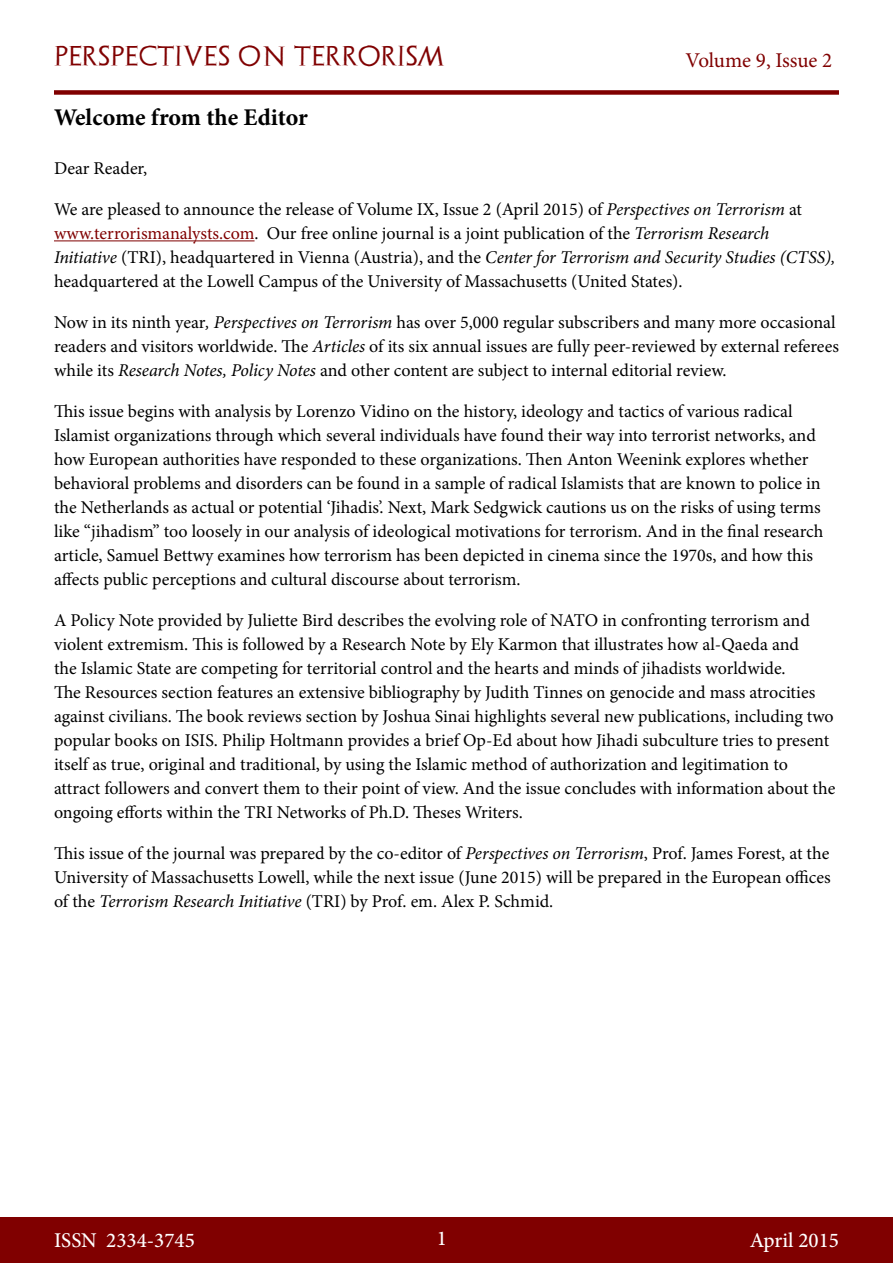
<style>
.page{position:relative;width:893px;height:1263px;background:#fff}
.page>*{position:absolute;margin:0;border:0;box-sizing:border-box;transform-origin:0 0}
.Article_Heading{font:700 24px "Minion Pro";color:#000}
.t1{font:500 21px "Minion Pro";color:#fff}
.t2{font:21px "Archeologicaps";letter-spacing:.045em;color:#800000}
.t3{font:21px "Minion Pro";letter-spacing:-.005em;color:#800000}
.t4{font:18px/24px "Minion Pro";color:#000}
.s1{font-style:italic}
.s2{color:#800000}
</style>
<div class="page">
<div style="left:0;top:1217px;width:893px;height:46px;background:#800000"></div>
<div style="left:54px;top:90px;width:785px;height:5px;background:#800000"></div>
<hr style="left:54px;top:240px;width:201px;height:1px;background:#800000">
<p class="t2" style="left:54px;top:43px;width:392px">PERSPECTIVES ON TERRORISM</p>
<p class="t3" style="left:686px;top:46px;width:148px">Volume 9, Issue 2</p>
<p class="Article_Heading" style="left:54px;top:101px;width:255px">Welcome from the Editor</p>
<p class="t4" style="left:54px;top:157px;width:95px">Dear Reader,</p>
<p class="t4" style="left:54px;top:197px;width:783px">We are pleased to announce the release of Volume IX, Issue 2 (April 2015) of <span class="s1">Perspectives on Terrorism</span> at <span class="s2">www.terrorismanalysts.com</span>. Our free online journal is a joint publication of the <span class="s1">Terrorism Research Initiative</span> (TRI), headquartered in Vienna (Austria), and the <span class="s1">Center for Terrorism and Security Studies (CTSS), </span>headquartered at the Lowell Campus of the University of Massachusetts (United States).</p>
<p class="t4" style="left:54px;top:310px;width:786px">Now in its ninth year<span class="s1">, Perspectives on Terrorism</span> has over 5,000 regular subscribers and many more occasional readers and visitors worldwide. The <span class="s1">Articles</span> of its six annual issues are fully peer-reviewed by external referees while its <span class="s1">Research Notes, Policy Notes</span> and other content are subject to internal editorial review.</p>
<p class="t4" style="left:54px;top:399px;width:771px">This issue begins with analysis by Lorenzo Vidino on the history, ideology and tactics of various radical Islamist organizations through which several individuals have found their way into terrorist networks, and how European authorities have responded to these organizations. Then Anton Weenink explores whether behavioral problems and disorders can be found in a sample of radical Islamists that are known to police in the Netherlands as actual or potential ‘Jihadis’. Next, Mark Sedgwick cautions us on the risks of using terms like “jihadism” too loosely in our analysis of ideological motivations for terrorism. And in the final research article, Samuel Bettwy examines how terrorism has been depicted in cinema since the 1970s, and how this affects public perceptions and cultural discourse about terrorism.</p>
<p class="t4" style="left:54px;top:608px;width:783px">A Policy Note provided by Juliette Bird describes the evolving role of NATO in confronting terrorism and violent extremism. This is followed by a Research Note by Ely Karmon that illustrates how al-Qaeda and<br>the Islamic State are competing for territorial control and the hearts and minds of jihadists worldwide.<br>The Resources section features an extensive bibliography by Judith Tinnes on genocide and mass atrocities against civilians. The book reviews section by Joshua Sinai highlights several new publications, including two popular books on ISIS. Philip Holtmann provides a brief Op-Ed about how Jihadi subculture tries to present itself as true, original and traditional, by using the Islamic method of authorization and legitimation to attract followers and convert them to their point of view. And the issue concludes with information about the ongoing efforts within the TRI Networks of Ph.D. Theses Writers.</p>
<p class="t4" style="left:54px;top:841px;width:778px;text-align:justify">This issue of the journal was prepared by the co-editor of <span class="s1">Perspectives on Terrorism</span>, Prof. James Forest, at the University of Massachusetts Lowell, while the next issue (June 2015) will be prepared in the European offices of the <span class="s1">Terrorism Research Initiative</span> (TRI) by Prof. em. Alex P. Schmid.</p>
<p class="t1" style="left:54px;top:1226px;width:142px">ISSN 2334-3745</p>
<p class="t1" style="left:437px;top:1224px;width:12px">1</p>
<p class="t1" style="left:750px;top:1226px;width:91px">April 2015</p>
</div>
